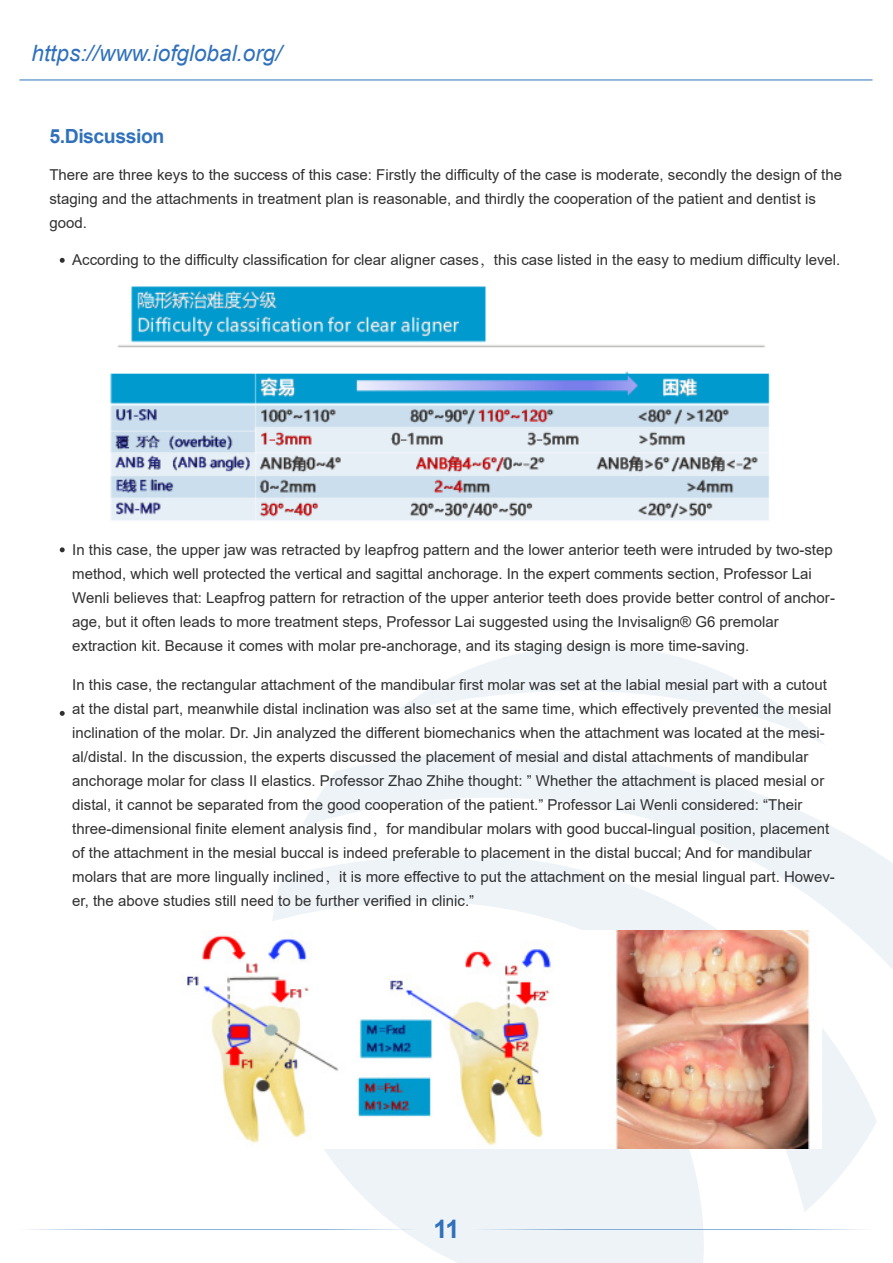
<style>
.page{position:relative;width:893px;height:1263px;background:#fff}
.page>*{position:absolute;margin:0;border:0;box-sizing:border-box;transform-origin:0 0}
.t1{font:700 25.5px "Arial";color:#3071bb}
.t2{font:italic 22.5px "Arial";color:#3071bb}
.t3{font:700 19.5px "Arial";letter-spacing:-.025em;color:#3071bb}
.t4{font:15px/24px "Arial";color:#303030}
.s1{font-family:"Adobe Song Std";font-weight:300}
</style>
<div class="page">
<svg style="left:362px;top:750px;width:531px;height:219px"></svg>
<svg style="left:277px;top:766px;width:600px;height:446px"></svg>
<svg style="left:272px;top:895px;width:475px;height:368px;fill:#eef3f8"></svg>
<svg style="left:395px;top:645px;width:429px;height:99px"></svg>
<svg style="left:60px;top:258px;width:5px;height:5px"></svg>
<svg style="left:60px;top:547px;width:5px;height:5px"></svg>
<svg style="left:60px;top:711px;width:5px;height:5px"></svg>
<img style="left:110px;top:286px;width:660px;height:235px">
<img style="left:184px;top:931px;width:637px;height:217px">
<hr style="left:19px;top:80px;width:853px;height:1px;background:#2b74bc">
<svg style="left:28px;top:1229px;width:391px;height:1px"></svg>
<svg style="left:473px;top:1229px;width:391px;height:1px"></svg>
<h2 class="t2" style="left:32px;top:38px;width:252px">https://www.iofglobal.org/</h2>
<h3 class="t3" style="left:49px;top:123px;width:116px">5.Discussion</h3>
<p class="t4" style="left:49px;top:162px;width:794px">There are three keys to the success of this case: Firstly the difficulty of the case is moderate, secondly the design of the staging and the attachments in treatment plan is reasonable, and thirdly the cooperation of the patient and dentist is good.</p>
<p class="t4" style="left:72px;top:248px;width:770px">According to the difficulty classification for clear aligner cases<span class="s1">，</span>this case listed in the easy to medium difficulty level.</p>
<p class="t4" style="left:72px;top:537px;width:764px">In this case, the upper jaw was retracted by leapfrog pattern and the lower anterior teeth were intruded by two-step method, which well protected the vertical and sagittal anchorage. In the expert comments section, Professor Lai Wenli believes that: Leapfrog pattern for retraction of the upper anterior teeth does provide better control of anchor&shy;age, but it often leads to more treatment steps, Professor Lai suggested using the Invisalign® G6 premolar extraction kit. Because it comes with molar pre-anchorage, and its staging design is more time-saving.</p>
<p class="t4" style="left:72px;top:672px;width:764px">In this case, the rectangular attachment of the mandibular first molar was set at the labial mesial part with a cutout at the distal part, meanwhile distal inclination was also set at the same time, which effectively prevented the mesial inclination of the molar. Dr. Jin analyzed the different biomechanics when the attachment was located at the mesi&shy;al/distal. In the discussion, the experts discussed the placement of mesial and distal attachments of mandibular anchorage molar for class II elastics. Professor Zhao Zhihe thought: ” Whether the attachment is placed mesial or distal, it cannot be separated from the good cooperation of the patient.” Professor Lai Wenli considered: “Their three-dimensional finite element analysis find<span class="s1">，</span>for mandibular molars with good buccal-lingual position, placement of the attachment in the mesial buccal is indeed preferable to placement in the distal buccal; And for mandibular molars that are more lingually inclined<span class="s1">，</span>it is more effective to put the attachment on the mesial lingual part. Howev&shy;er, the above studies still need to be further verified in clinic.”</p>
<h1 class="t1" style="left:433px;top:1211px;width:28px">11</h1>
</div>
